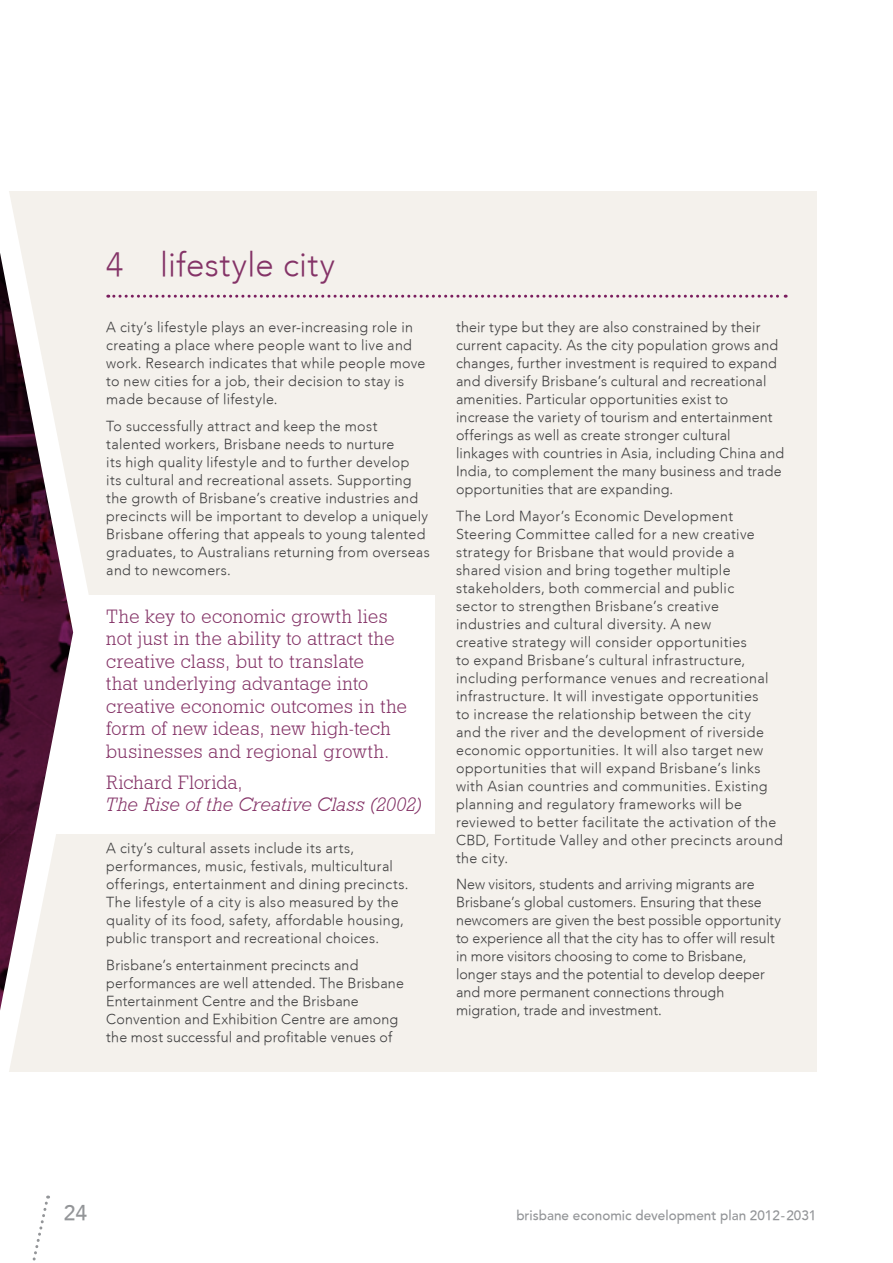
<style>
.page{position:relative;width:893px;height:1263px;background:#fff}
.page>*{position:absolute;margin:0;border:0;box-sizing:border-box;transform-origin:0 0}
.t1{font:300 33px "Avenir";letter-spacing:.01em;color:#843367}
.t2{font:500 21px "Avenir";color:#939598}
.t3{font:19.5px/22.5px "Geometric Slab 712 BT Light A";letter-spacing:.025em;color:#843367}
.t4{font:19.5px/22.5px "Geometric Slab 712 BT Light Italic A";letter-spacing:.015em;color:#843367}
.t5{font:300 14.25px/18px "Avenir";letter-spacing:.02em;color:#3e3e3f}
.t6{font:300 14.25px/18px "Avenir";color:#3e3e3f}
.t7{font:500 13.5px "Avenir";color:#939598}
.s1{font-family:"Geometric Slab 712 BT Light A"}
</style>
<div class="page">
<svg style="left:32px;top:1195px;width:18px;height:66px"></svg>
<div style="left:0;top:191px;width:816px;height:880px;background:#f4f1ec"></div>
<svg style="left:108px;top:295px;width:678px;height:3px"></svg>
<div style="left:0;top:595px;width:435px;height:238px;background:#fff"></div>
<svg style="left:0;top:191px;width:96px;height:881px"></svg>
<h3 class="t1" style="left:106px;top:246px;width:230px">4 lifestyle city</h3>
<p class="t5" style="left:106px;top:318px;width:321px">A city’s lifestyle plays an ever-increasing role in creating a place where people want to live and work. Research indicates that while people move to new cities for a job, their decision to stay is made because of lifestyle.</p>
<p class="t5" style="left:106px;top:417px;width:325px">To successfully attract and keep the most talented workers, Brisbane needs to nurture<br>its high quality lifestyle and to further develop<br>its cultural and recreational assets. Supporting the growth of Brisbane’s creative industries and precincts will be important to develop a uniquely Brisbane offering that appeals to young talented graduates, to Australians returning from overseas and to newcomers.</p>
<p class="t3" style="left:106px;top:605px;width:302px">The key to economic growth lies not just in the ability to attract the creative class, but to translate<br>that underlying advantage into creative economic outcomes in the form of new ideas, new high-tech businesses and regional growth.</p>
<p class="t4" style="left:106px;top:771px;width:317px"><span class="s1">Richard Florida,<br></span>The Rise of the Creative Class (2002)</p>
<p class="t5" style="left:106px;top:839px;width:304px">A city’s cultural assets include its arts, performances, music, festivals, multicultural offerings, entertainment and dining precincts.<br>The lifestyle of a city is also measured by the quality of its food, safety, affordable housing, public transport and recreational choices.</p>
<p class="t5" style="left:106px;top:956px;width:299px">Brisbane’s entertainment precincts and performances are well attended. The Brisbane Entertainment Centre and the Brisbane Convention and Exhibition Centre are among the most successful and profitable venues of</p>
<p class="t5" style="left:456px;top:318px;width:330px">their type but they are also constrained by their current capacity. As the city population grows and changes, further investment is required to expand and diversify Brisbane’s cultural and recreational amenities. Particular opportunities exist to increase the variety of tourism and entertainment offerings as well as create stronger cultural linkages with countries in Asia, including China and India, to complement the many business and trade opportunities that are expanding.</p>
<p class="t5" style="left:456px;top:507px;width:328px">The Lord Mayor’s Economic Development Steering Committee called for a new creative strategy for Brisbane that would provide a<br>shared vision and bring together multiple stakeholders, both commercial and public<br>sector to strengthen Brisbane’s creative industries and cultural diversity. A new<br>creative strategy will consider opportunities<br>to expand Brisbane’s cultural infrastructure, including performance venues and recreational infrastructure. It will investigate opportunities<br>to increase the relationship between the city<br>and the river and the development of riverside economic opportunities. It will also target new opportunities that will expand Brisbane’s links with Asian countries and communities. Existing planning and regulatory frameworks will be reviewed to better facilitate the activation of the CBD, Fortitude Valley and other precincts around the city.</p>
<p class="t6" style="left:456px;top:875px;width:326px">New visitors, students and arriving migrants are Brisbane’s global customers. Ensuring that these newcomers are given the best possible opportunity to experience all that the city has to offer will result in more visitors choosing to come to Brisbane, longer stays and the potential to develop deeper and more permanent connections through migration, trade and investment.</p>
<h2 class="t2" style="left:64px;top:1201px;width:25px">24</h2>
<p class="t7" style="left:516px;top:1208px;width:302px">brisbane economic development plan 2012-2031</p>
</div>
